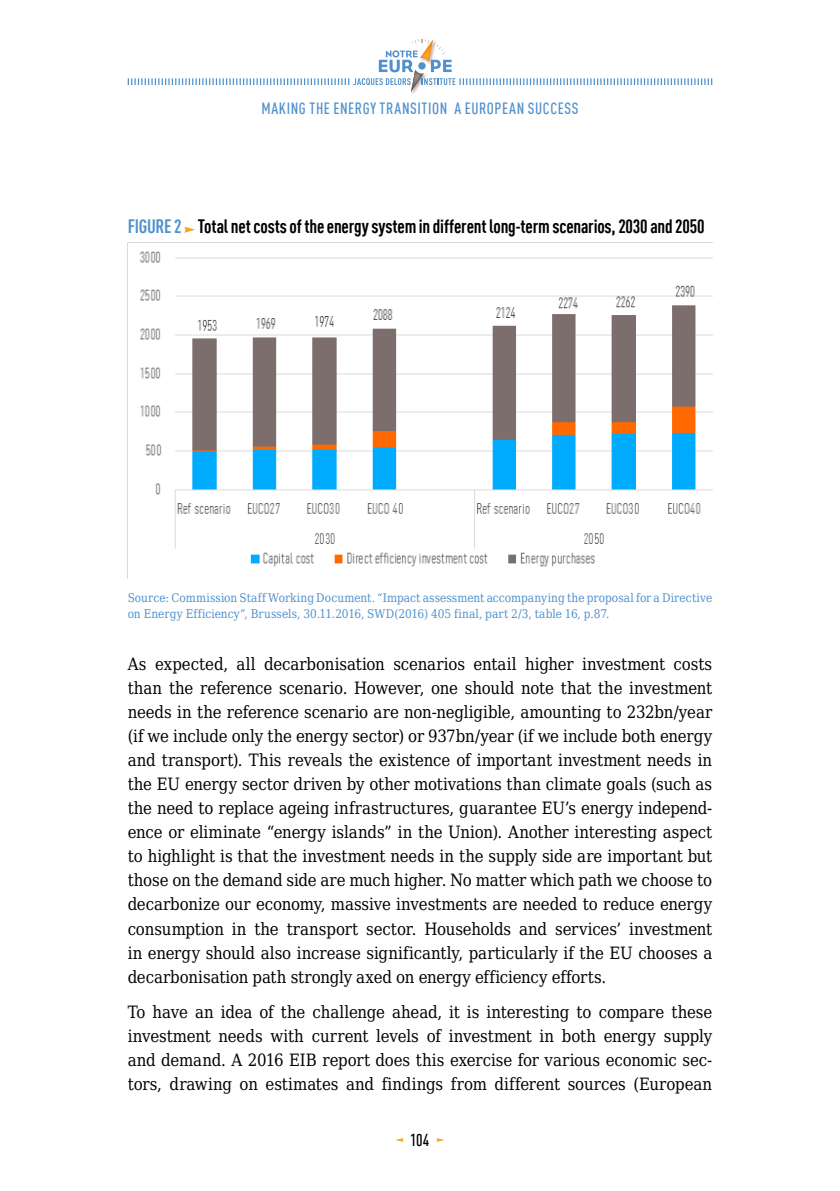
<style>
.page{position:relative;width:840px;height:1191px;background:#fff}
.page>*{position:absolute;margin:0;border:0;box-sizing:border-box;transform-origin:0 0}
.t1{font:700 condensed 19px "DIN Offc Pro";letter-spacing:-.01em;color:#000}
.t2{font:17px/24px "DejaVu Serif Condensed";letter-spacing:-.005em;color:#000;text-align:justify}
.t3{font:500 condensed 17px "DIN Offc Pro";color:#000}
.t4{font:500 condensed 16px "DIN Offc Pro";letter-spacing:.035em;color:#5091cd}
.t5{font:12px/16px "DejaVu Serif Condensed";letter-spacing:.005em;color:#5091cd}
.s1{color:#5091cd}
</style>
<div class="page">
<svg style="left:395px;top:1138px;width:8px;height:3px"></svg>
<svg style="left:436px;top:1138px;width:8px;height:3px"></svg>
<svg style="left:128px;top:39px;width:581px;height:53px"></svg>
<svg style="left:184px;top:227px;width:11px;height:6px"></svg>
<img style="left:139px;top:251px;width:572px;height:316px">
<p class="t4" style="left:261px;top:97px;width:318px">MAKING THE ENERGY TRANSITION A EUROPEAN SUCCESS</p>
<p class="t1" style="left:128px;top:212px;width:578px"><span class="s1">FIGURE 2</span> Total net costs of the energy system in different long-term scenarios, 2030 and 2050</p>
<p class="t5" style="left:128px;top:588px;width:585px">Source: Commission Staff Working Document. “Impact assessment accompanying the proposal for a Directive on Energy Efficiency”, Brussels, 30.11.2016, SWD(2016) 405 final, part 2/3, table 16, p.87.</p>
<p class="t2" style="left:128px;top:651px;width:585px">As expected, all decarbonisation scenarios entail higher investment costs than the reference scenario. However, one should note that the investment needs in the reference scenario are non-negligible, amounting to 232bn/year (if we include only the energy sector) or 937bn/year (if we include both energy and transport). This reveals the existence of important investment needs in the EU energy sector driven by other motivations than climate goals (such as the need to replace ageing infrastructures, guarantee EU’s energy independ&shy;ence or eliminate “energy islands” in the Union). Another interesting aspect to highlight is that the investment needs in the supply side are important but those on the demand side are much higher. No matter which path we choose to decarbonize our economy, massive investments are needed to reduce energy consumption in the transport sector. Households and services’ investment in energy should also increase significantly, particularly if the EU chooses a decarbonisation path strongly axed on energy efficiency efforts.</p>
<p class="t2" style="left:128px;top:998px;width:585px">To have an idea of the challenge ahead, it is interesting to compare these investment needs with current levels of investment in both energy supply and demand. A 2016 EIB report does this exercise for various economic sec&shy;tors, drawing on estimates and findings from different sources (European</p>
<p class="t3" style="left:410px;top:1127px;width:20px">104</p>
</div>
